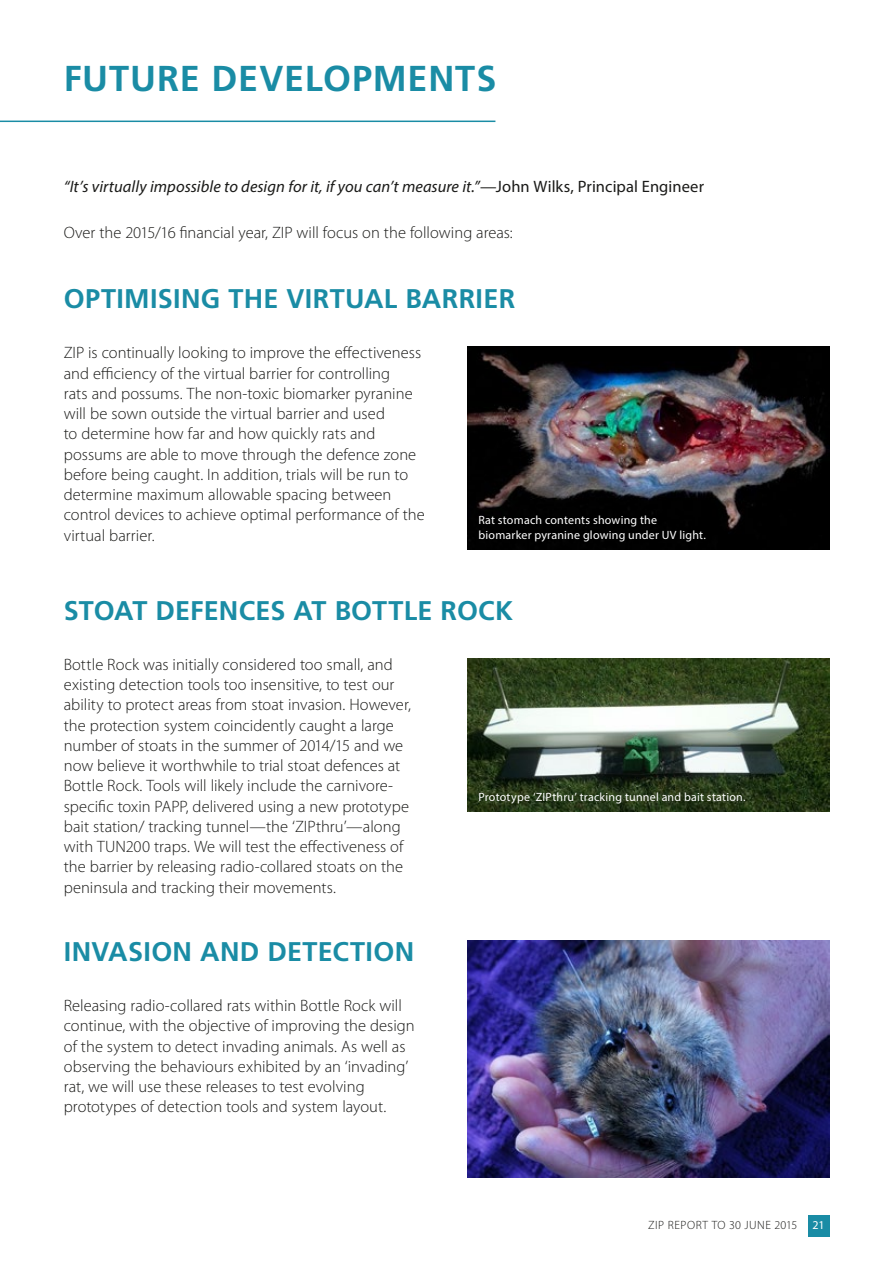
<style>
.page{position:relative;width:893px;height:1263px;background:#fff}
.page>*{position:absolute;margin:0;border:0;box-sizing:border-box;transform-origin:0 0}
.ZIP_header_1{font:700 36px "Frutiger LT Pro";letter-spacing:.02em;color:#1a8ca5}
.ZIP_header_2{font:700 27px "Frutiger LT Pro";letter-spacing:.01em;color:#1a8ca5}
.ZIP_body_copy{font:300 16.5px/20.2px "Myriad Pro";color:#1a1a18}
.ZIP_body_copy_quote{font:italic 16.5px "Myriad Pro";letter-spacing:.005em;color:#1a1a18}
.t1{font:12px/15px "Myriad Pro";letter-spacing:.02em;color:#fff}
.t2{font:300 12px "Myriad Pro";letter-spacing:.045em;color:#1a1a18}
.s1{font-style:normal}
</style>
<div class="page">
<div style="left:808px;top:1215px;width:21px;height:21px;background:#1a8ca5"></div>
<hr style="left:0;top:121px;width:495px;height:1px;background:#1a8ca5">
<img style="left:468px;top:347px;width:361px;height:202px">
<img style="left:468px;top:658px;width:361px;height:154px">
<img style="left:468px;top:940px;width:361px;height:238px">
<p class="ZIP_header_1" style="left:64px;top:57px;width:434px">FUTURE DEVELOPMENTS</p>
<p class="ZIP_body_copy_quote" style="left:64px;top:176px;width:642px">“It’s virtually impossible to design for it, if you can’t measure it.”<span class="s1">—John Wilks, Principal Engineer</span></p>
<p class="ZIP_body_copy" style="left:64px;top:222px;width:451px">Over the 2015/16 financial year, ZIP will focus on the following areas:</p>
<p class="ZIP_header_2" style="left:64px;top:283px;width:453px">OPTIMISING THE VIRTUAL BARRIER</p>
<p class="ZIP_body_copy" style="left:64px;top:343px;width:363px">ZIP is continually looking to improve the effectiveness and efficiency of the virtual barrier for controlling<br>rats and possums. The non-toxic biomarker pyranine will be sown outside the virtual barrier and used<br>to determine how far and how quickly rats and possums are able to move through the defence zone before being caught. In addition, trials will be run to determine maximum allowable spacing between control devices to achieve optimal performance of the virtual barrier.</p>
<p class="t1" style="left:478px;top:512px;width:229px">Rat stomach contents showing the biomarker pyranine glowing under UV light.</p>
<p class="ZIP_header_2" style="left:64px;top:594px;width:451px">STOAT DEFENCES AT BOTTLE ROCK</p>
<p class="ZIP_body_copy" style="left:64px;top:654px;width:349px">Bottle Rock was initially considered too small, and existing detection tools too insensitive, to test our ability to protect areas from stoat invasion. However, the protection system coincidently caught a large number of stoats in the summer of 2014/15 and we now believe it worthwhile to trial stoat defences at Bottle Rock. Tools will likely include the carnivore&shy;specific toxin PAPP, delivered using a new prototype bait station/ tracking tunnel—the ‘ZIPthru’—along with TUN200 traps. We will test the effectiveness of the barrier by releasing radio-collared stoats on the peninsula and tracking their movements.</p>
<p class="t1" style="left:478px;top:790px;width:269px">Prototype ‘ZIPthru’ tracking tunnel and bait station.</p>
<p class="ZIP_header_2" style="left:64px;top:936px;width:352px">INVASION AND DETECTION</p>
<p class="ZIP_body_copy" style="left:64px;top:996px;width:352px">Releasing radio-collared rats within Bottle Rock will continue, with the objective of improving the design of the system to detect invading animals. As well as observing the behaviours exhibited by an ‘invading’ rat, we will use these releases to test evolving prototypes of detection tools and system layout.</p>
<p class="t2" style="left:648px;top:1219px;width:151px">ZIP REPORT TO 30 JUNE 2015</p>
<p class="t1" style="left:812px;top:1218px;width:14px">21</p>
</div>
